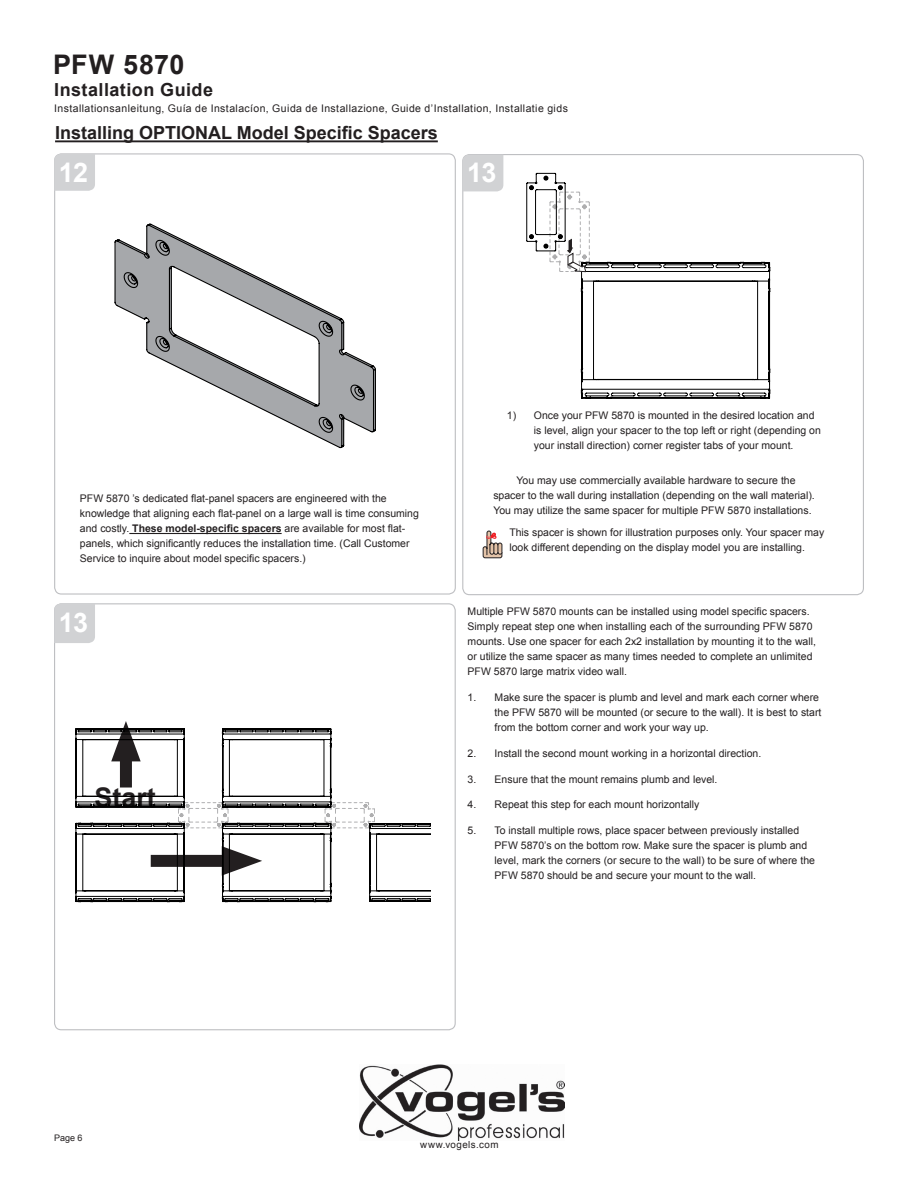
<style>
.page{position:relative;width:918px;height:1188px;background:#fff}
.page>*{position:absolute;margin:0;border:0;box-sizing:border-box;transform-origin:0 0}
.Substep_2{font:700 27px "Arial";letter-spacing:.005em;color:#231f20}
.Step_Numbers{font:700 27px "Arial";color:#fff}
.t1{font:700 18px "Arial";color:#231f20}
.t2{font:700 18px "Arial";letter-spacing:.025em;color:#231f20}
.Substep__No{font:10.5px/15px "Arial";color:#231f20}
.Step{font:10.5px/15px "Arial";color:#231f20}
.Substep__No-2{font:10.5px "Arial";letter-spacing:.04em;color:#231f20}
.t3{font:9.75px "Arial";letter-spacing:.045em;color:#231f20}
.t4{font:9px "Arial";color:#231f20}
.s1{font-weight:700}
</style>
<div class="page">
<img style="left:359px;top:1065px;width:206px;height:75px">
<svg style="left:114px;top:223px;width:262px;height:226px"></svg>
<hr style="left:129px;top:533px;width:153px;height:1px;background:#231f20">
<hr style="left:55px;top:140px;width:383px;height:2px;background:#231f20">
<svg style="left:526px;top:173px;width:244px;height:226px"></svg>
<svg style="left:483px;top:531px;width:19px;height:27px"></svg>
<svg style="left:76px;top:721px;width:354px;height:181px"></svg>
<div style="left:54px;top:154px;width:41px;height:37px;background:#d1d2d4"></div>
<div style="left:54px;top:604px;width:41px;height:39px;background:#d1d2d4"></div>
<svg style="left:463px;top:155px;width:40px;height:36px"></svg>
<h1 class="Substep_2" style="left:53px;top:47px;width:133px">PFW 5870</h1>
<h2 class="t2" style="left:54px;top:77px;width:161px">Installation Guide</h2>
<p class="Substep__No-2" style="left:54px;top:102px;width:515px">Installationsanleitung, Guía de Instalacíon, Guida de Installazione, Guide d’Installation, Installatie gids</p>
<p class="t1" style="left:55px;top:121px;width:384px">Installing OPTIONAL Model Specific Spacers</p>
<p class="Step_Numbers" style="left:59px;top:154px;width:31px">12</p>
<p class="Step_Numbers" style="left:467px;top:155px;width:31px">13</p>
<p class="Substep__No" style="left:80px;top:491px;width:341px">PFW 5870 ’s dedicated flat-panel spacers are engineered with the knowledge that aligning each flat-panel on a large wall is time consuming and costly. <span class="s1">These model-specific spacers</span> are available for most flat&shy;panels, which significantly reduces the installation time. (Call Customer Service to inquire about model specific spacers.)</p>
<p class="Step_Numbers" style="left:59px;top:604px;width:31px">13</p>
<p class="Substep_2" style="left:94px;top:779px;width:63px">Start</p>
<p class="Substep__No" style="left:534px;top:408px;width:289px;text-indent:-27px">1) Once your PFW 5870 is mounted in the desired location and is level, align your spacer to the top left or right (depending on your install direction) corner register tabs of your mount.</p>
<p class="Substep__No" style="left:493px;top:473px;width:323px;text-align:center">You may use commercially available hardware to secure the<br>spacer to the wall during installation (depending on the wall material).<br>You may utilize the same spacer for multiple PFW 5870 installations.</p>
<p class="Substep__No" style="left:509px;top:525px;width:316px">This spacer is shown for illustration purposes only. Your spacer may look different depending on the display model you are installing.</p>
<p class="Step" style="left:468px;top:604px;width:350px">Multiple PFW 5870 mounts can be installed using model specific spacers.<br>Simply repeat step one when installing each of the surrounding PFW 5870 mounts. Use one spacer for each 2x2 installation by mounting it to the wall, or utilize the same spacer as many times needed to complete an unlimited PFW 5870 large matrix video wall.</p>
<p class="Substep__No" style="left:495px;top:690px;width:328px;text-indent:-27px">1. Make sure the spacer is plumb and level and mark each corner where the PFW 5870 will be mounted (or secure to the wall). It is best to start from the bottom corner and work your way up.</p>
<p class="Substep__No" style="left:468px;top:746px;width:295px">2. Install the second mount working in a horizontal direction.</p>
<p class="Substep__No" style="left:468px;top:772px;width:251px">3. Ensure that the mount remains plumb and level.</p>
<p class="Substep__No" style="left:468px;top:797px;width:233px">4. Repeat this step for each mount horizontally</p>
<p class="Substep__No" style="left:495px;top:823px;width:322px;text-indent:-27px">5. To install multiple rows, place spacer between previously installed PFW 5870’s on the bottom row. Make sure the spacer is plumb and level, mark the corners (or secure to the wall) to be sure of where the PFW 5870 should be and secure your mount to the wall.</p>
<p class="t4" style="left:54px;top:1131px;width:30px">Page 6</p>
<p class="t3" style="left:420px;top:1138px;width:80px">www.vogels.com</p>
</div>
